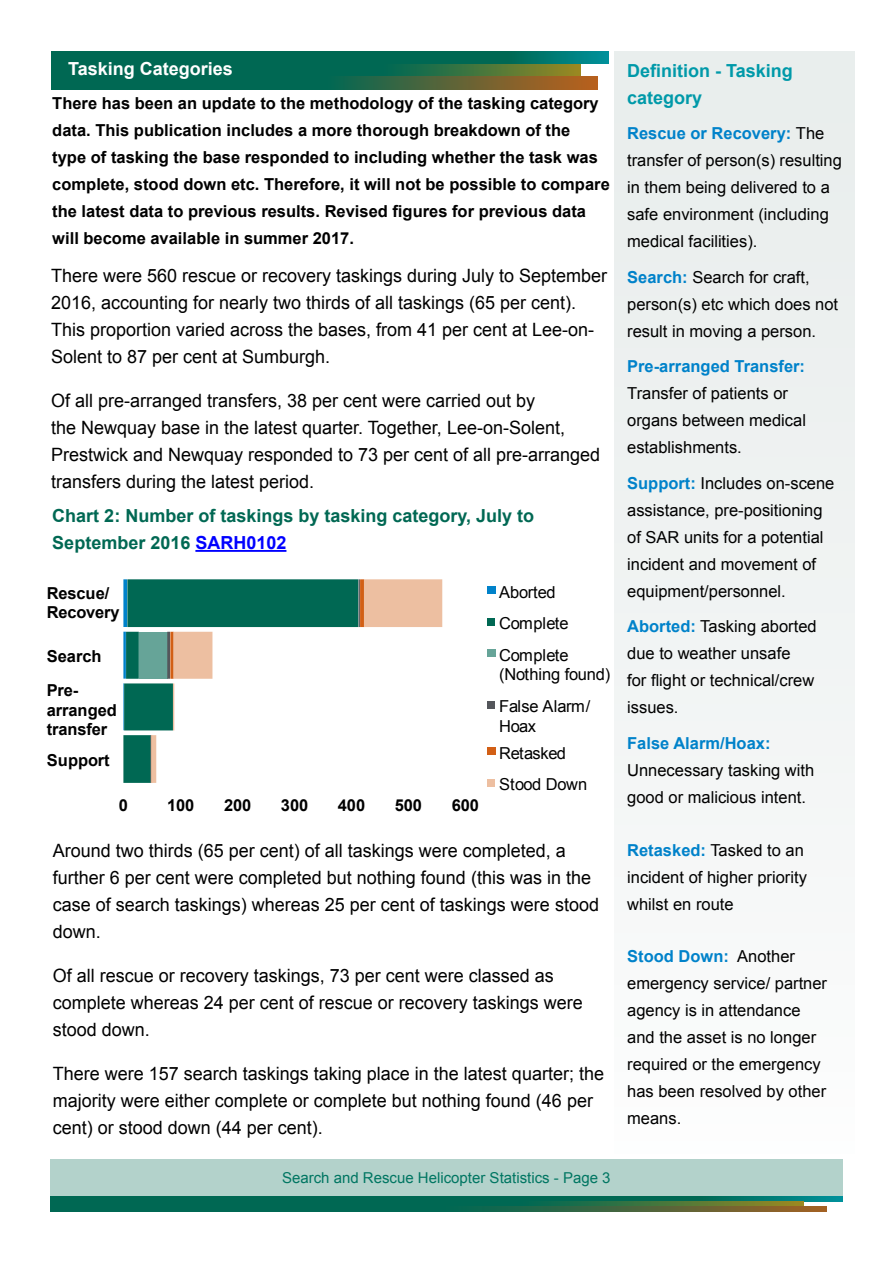
<style>
.page{position:relative;width:893px;height:1263px;background:#fff}
.page>*{position:absolute;margin:0;border:0;box-sizing:border-box;transform-origin:0 0}
.t1{font:18.3px/27px "Arial";color:#000}
.t2{font:700 18px/27px "Arial";color:#006853}
.t3{font:700 18px/27px "Arial";color:#0099a9}
.t4{font:700 18px "Arial";color:#fff}
.t5{font:16.5px/27px "Arial";color:#000}
.t6{font:700 16.5px/27px "Arial";color:#000}
.t7{font:16.5px/26.5px "Arial";letter-spacing:-.03em;color:#000}
.t8{font:15px "Arial";color:#007662}
.s1{color:#00f}
.s2{font-weight:700;color:#0082ca}
</style>
<div class="page">
<div style="left:50px;top:1160px;width:792px;height:36px;background:#b3d2cb"></div>
<svg style="left:50px;top:1196px;width:792px;height:5px;background:#006b59"></svg>
<svg style="left:50px;top:1201px;width:753px;height:5px;background:#1b6d4a"></svg>
<svg style="left:50px;top:1206px;width:777px;height:6px;background:#256647"></svg>
<svg style="left:51px;top:64px;width:529px;height:13px;background:#1c6d49"></svg>
<svg style="left:51px;top:51px;width:557px;height:13px;background:#006b59"></svg>
<svg style="left:51px;top:77px;width:546px;height:12px;background:#306544"></svg>
<hr style="left:195px;top:550px;width:91px;height:2px;background:#00f">
<div style="left:614px;top:51px;width:241px;height:1102px;background:#f0f3f3"></div>
<svg style="left:123px;top:579px;width:29px;height:204px;background:#1a796b"></svg>
<div style="left:139px;top:632px;width:29px;height:47px;background:#66a498"></div>
<hr style="left:151px;top:735px;width:1px;height:48px;background:#54565b">
<svg style="left:152px;top:579px;width:290px;height:204px"></svg>
<div style="left:487px;top:586px;width:8px;height:8px;background:#0082ca"></div>
<div style="left:487px;top:618px;width:8px;height:7px;background:#006853"></div>
<div style="left:487px;top:649px;width:8px;height:8px;background:#66a498"></div>
<div style="left:487px;top:701px;width:8px;height:8px;background:#54565b"></div>
<div style="left:487px;top:747px;width:8px;height:8px;background:#d25f15"></div>
<div style="left:487px;top:779px;width:8px;height:8px;background:#edbfa1"></div>
<p class="t4" style="left:68px;top:57px;width:166px">Tasking Categories</p>
<p class="t6" style="left:52px;top:91px;width:559px">There has been an update to the methodology of the tasking category data. This publication includes a more thorough breakdown of the<br>type of tasking the base responded to including whether the task was complete, stood down etc. Therefore, it will not be possible to compare the latest data to previous results. Revised figures for previous data will become available in summer 2017.</p>
<p class="t1" style="left:51px;top:262px;width:558px">There were 560 rescue or recovery taskings during July to September 2016, accounting for nearly two thirds of all taskings (65 per cent).<br>This proportion varied across the bases, from 41 per cent at Lee-on-Solent to 87 per cent at Sumburgh.</p>
<p class="t1" style="left:51px;top:387px;width:551px">Of all pre-arranged transfers, 38 per cent were carried out by<br>the Newquay base in the latest quarter. Together, Lee-on-Solent, Prestwick and Newquay responded to 73 per cent of all pre-arranged transfers during the latest period.</p>
<p class="t2" style="left:52px;top:503px;width:483px">Chart 2: Number of taskings by tasking category, July to<br>September 2016 <span class="s1">SARH0102</span></p>
<p class="t6" style="left:47px;top:584px;width:74px;line-height:19.6px">Rescue/<br>Recovery</p>
<p class="t6" style="left:47px;top:644px;width:56px">Search</p>
<p class="t6" style="left:47px;top:681px;width:72px;line-height:19.4px">Pre&shy;arranged transfer</p>
<p class="t6" style="left:47px;top:747px;width:64px">Support</p>
<p class="t6" style="left:119px;top:793px;width:11px">0</p>
<p class="t6" style="left:167px;top:793px;width:29px">100</p>
<p class="t6" style="left:224px;top:793px;width:29px">200</p>
<p class="t6" style="left:281px;top:793px;width:29px">300</p>
<p class="t6" style="left:338px;top:793px;width:29px">400</p>
<p class="t6" style="left:395px;top:793px;width:29px">500</p>
<p class="t6" style="left:452px;top:793px;width:29px">600</p>
<p class="t5" style="left:499px;top:576px;width:71px;line-height:31.5px">Aborted<br>Complete<br>Complete</p>
<p class="t5" style="left:499px;top:658px;width:113px;line-height:32.2px">(Nothing found)<br>False Alarm/</p>
<p class="t7" style="left:499px;top:713px;width:69px">Hoax<br>Retasked</p>
<p class="t5" style="left:499px;top:771px;width:90px">Stood Down</p>
<p class="t1" style="left:53px;top:837px;width:548px">Around two thirds (65 per cent) of all taskings were completed, a further 6 per cent were completed but nothing found (this was in the case of search taskings) whereas 25 per cent of taskings were stood down.</p>
<p class="t1" style="left:53px;top:962px;width:532px">Of all rescue or recovery taskings, 73 per cent were classed as complete whereas 24 per cent of rescue or recovery taskings were stood down.</p>
<p class="t1" style="left:53px;top:1060px;width:553px">There were 157 search taskings taking place in the latest quarter; the majority were either complete or complete but nothing found (46 per cent) or stood down (44 per cent).</p>
<p class="t8" style="left:282px;top:1168px;width:330px">Search and Rescue Helicopter Statistics - Page 3</p>
<p class="t3" style="left:627px;top:58px;width:167px">Definition - Tasking category</p>
<p class="t5" style="left:627px;top:120px;width:216px"><span class="s2">Rescue or Recovery:</span> The transfer of person(s) resulting in them being delivered to a safe environment (including medical facilities).</p>
<p class="t5" style="left:627px;top:264px;width:212px"><span class="s2">Search:</span> Search for craft, person(s) etc which does not result in moving a person.</p>
<p class="t5" style="left:627px;top:353px;width:180px"><span class="s2">Pre-arranged Transfer:<br></span>Transfer of patients or organs between medical establishments.</p>
<p class="t5" style="left:627px;top:470px;width:209px"><span class="s2">Support:</span> Includes on-scene assistance, pre-positioning of SAR units for a potential incident and movement of equipment/personnel.</p>
<p class="t5" style="left:627px;top:613px;width:191px"><span class="s2">Aborted:</span> Tasking aborted due to weather unsafe<br>for flight or technical/crew issues.</p>
<p class="t5" style="left:627px;top:730px;width:189px"><span class="s2">False Alarm/Hoax:<br></span>Unnecessary tasking with good or malicious intent.</p>
<p class="t5" style="left:627px;top:836px;width:181px"><span class="s2">Retasked:</span> Tasked to an incident of higher priority whilst en route</p>
<p class="t5" style="left:627px;top:943px;width:201px"><span class="s2">Stood Down:</span> Another emergency service/ partner agency is in attendance and the asset is no longer required or the emergency has been resolved by other means.</p>
</div>
